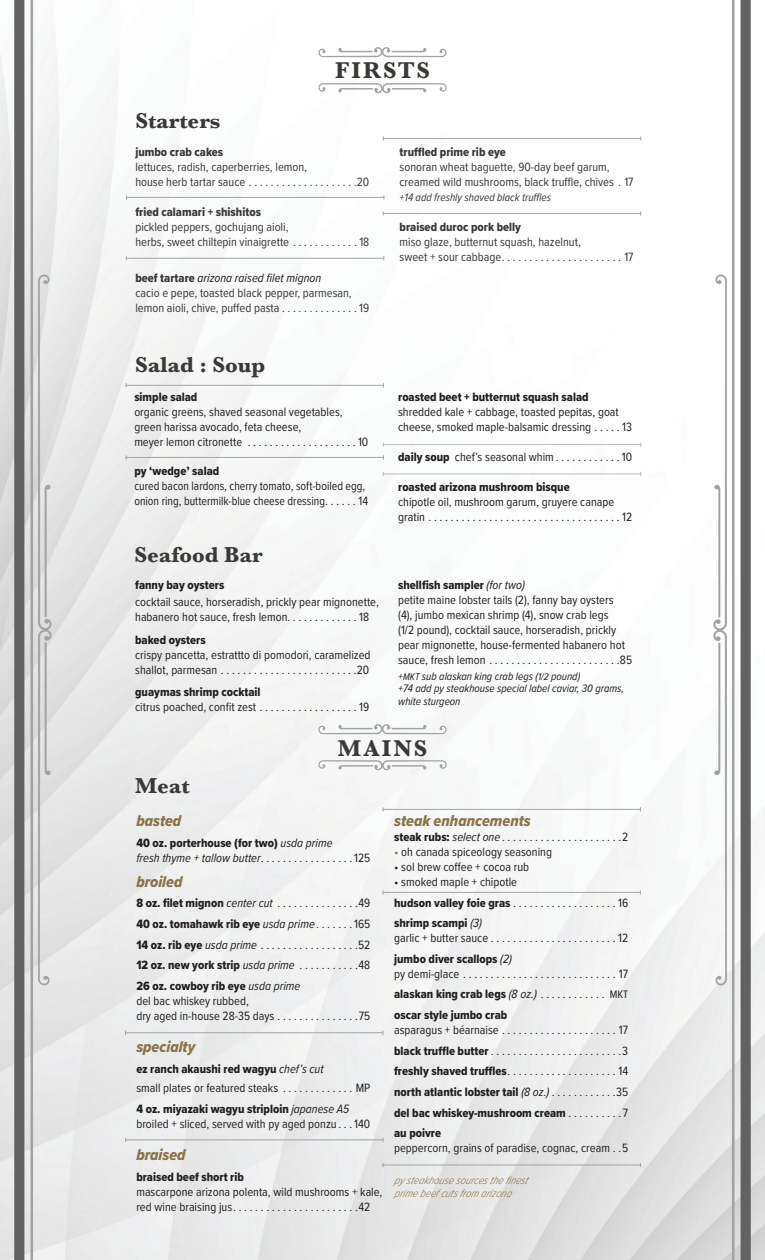
<style>
.page{position:relative;width:765px;height:1260px;background:#fff}
.page>*{position:absolute;margin:0;border:0;box-sizing:border-box;transform-origin:0 0}
.t1{font:700 23.75px "Baskerville";letter-spacing:.09em;color:#393935}
.t2{font:700 22.5px "Baskerville";color:#393935}
.t3{font:16.25px "Proxima Nova Cond Extrabld It";color:#8b734b}
.t4{font:12.5px/15px "Proxima Nova Cond";color:#231f20}
.t5{font:12.5px/20.6px "Proxima Nova Cond Extrabld";color:#231f20}
.t6{font:12.5px/15px "Proxima Nova Cond";color:#393935}
.t7{font:12.5px/15px "Proxima Nova Cond";color:#231f20;scale:.95 1}
.t8{font:12.5px "Proxima Nova Cond Extrabld";color:#393935}
.t9{font:italic 12.5px "Proxima Nova Cond";color:#231f20}
.t10{font:italic 11.25px/12.5px "Proxima Nova Cond";color:#231f20}
.t11{font:italic 300 11.25px/13.5px "Proxima Nova Cond";color:#8b734b}
.t12{font:italic 11.25px "Proxima Nova Cond";color:#393935}
.s1{font-family:"Proxima Nova Cond Extrabld"}
.s2{font-style:italic;color:#231f20}
.s3{font-family:"Proxima Nova Cond";font-style:italic}
.s4{font-size:10px}
.s5{font-style:normal}
.s6{font-style:italic}
.s7{font-family:"Proxima Nova Cond"}
.s8{color:#8b734b}
.s9{font-family:"Proxima Nova Cond";font-size:11.25px}
</style>
<div class="page">
<img style="left:0;top:0;width:765px;height:1260px">
<img style="left:0;top:0;width:1px;height:1249px">
<img style="left:764px;top:0;width:1px;height:1249px">
<hr style="left:383px;top:473px;width:258px;height:1px;background:#bcbcb9">
<hr style="left:383px;top:444px;width:258px;height:1px;background:#bcbcb9">
<hr style="left:126px;top:197px;width:258px;height:1px;background:#a2a3a3">
<hr style="left:126px;top:258px;width:258px;height:1px;background:#a2a3a3">
<hr style="left:383px;top:213px;width:258px;height:1px;background:#a2a3a3">
<svg style="left:318px;top:47px;width:129px;height:10px"></svg>
<svg style="left:318px;top:83px;width:129px;height:10px"></svg>
<hr style="left:383px;top:809px;width:257px;height:1px;background:#a2a3a3">
<hr style="left:383px;top:892px;width:257px;height:1px;background:#a2a3a3">
<hr style="left:383px;top:1165px;width:257px;height:1px;background:#a2a3a3">
<svg style="left:318px;top:724px;width:129px;height:10px"></svg>
<svg style="left:318px;top:760px;width:129px;height:10px"></svg>
<hr style="left:126px;top:457px;width:258px;height:1px;background:#a2a3a3">
<hr style="left:383px;top:138px;width:258px;height:1px;background:#a2a3a3">
<hr style="left:126px;top:385px;width:258px;height:1px;background:#a2a3a3">
<hr style="left:125px;top:1032px;width:258px;height:1px;background:#a2a3a3">
<hr style="left:126px;top:1139px;width:257px;height:1px;background:#a2a3a3">
<h2 class="t2" style="left:135px;top:105px;width:87px">Starters</h2>
<h1 class="t1" style="left:335px;top:54px;width:96px">FIRSTS</h1>
<p class="t8" style="left:135px;top:143px;width:89px">jumbo crab cakes</p>
<p class="t6" style="left:135px;top:159px;width:236px">lettuces, radish, caperberries, lemon,<br>house herb tartar sauce . . . . . . . . . . . . . . . . . . . 20</p>
<p class="t8" style="left:135px;top:203px;width:127px">fried calamari + shishitos</p>
<p class="t6" style="left:135px;top:219px;width:236px">pickled peppers, gochujang aioli,<br>herbs, sweet chiltepin vinaigrette . . . . . . . . . . . 18</p>
<p class="t6" style="left:135px;top:270px;width:236px"><span class="s1">beef tartare</span> <span class="s2">arizona raised filet mignon<br></span>cacio e pepe, toasted black pepper, parmesan, lemon aioli, chive, puffed pasta . . . . . . . . . . . . . 19</p>
<h2 class="t2" style="left:135px;top:349px;width:132px">Salad : Soup</h2>
<p class="t5" style="left:134px;top:387px;width:65px">simple salad</p>
<p class="t4" style="left:134px;top:404px;width:236px">organic greens, shaved seasonal vegetables, green harissa avocado, feta cheese,<br>meyer lemon citronette . . . . . . . . . . . . . . . . . . . 10</p>
<p class="t5" style="left:134px;top:460px;width:86px">py ‘wedge’ salad</p>
<p class="t7" style="left:134px;top:478px;width:248px">cured bacon lardons, cherry tomato, soft-boiled egg, onion ring, buttermilk-blue cheese dressing . . . . . . 14</p>
<h2 class="t2" style="left:134px;top:539px;width:130px">Seafood Bar</h2>
<p class="t5" style="left:135px;top:575px;width:91px">fanny bay oysters</p>
<p class="t4" style="left:135px;top:594px;width:245px">cocktail sauce, horseradish, prickly pear mignonette, habanero hot sauce, fresh lemon . . . . . . . . . . . . 18</p>
<p class="t5" style="left:135px;top:629px;width:72px">baked oysters</p>
<p class="t4" style="left:135px;top:646px;width:237px">crispy pancetta, estrattto di pomodori, caramelized shallot, parmesan . . . . . . . . . . . . . . . . . . . . . . . . 20</p>
<p class="t5" style="left:135px;top:681px;width:127px">guaymas shrimp cocktail</p>
<p class="t4" style="left:135px;top:699px;width:235px">citrus poached, confit zest . . . . . . . . . . . . . . . . . 19</p>
<p class="t8" style="left:400px;top:143px;width:108px">truffled prime rib eye</p>
<p class="t6" style="left:400px;top:159px;width:235px">sonoran wheat baguette, 90-day beef garum, creamed wild mushrooms, black truffle, chives . 17</p>
<p class="t12" style="left:400px;top:189px;width:153px">+14 add freshly shaved black truffles</p>
<p class="t8" style="left:400px;top:218px;width:123px">braised duroc pork belly</p>
<p class="t6" style="left:400px;top:234px;width:235px">miso glaze, butternut squash, hazelnut,<br>sweet + sour cabbage . . . . . . . . . . . . . . . . . . . . . . 17</p>
<p class="t5" style="left:398px;top:387px;width:192px">roasted beet + butternut squash salad</p>
<p class="t4" style="left:398px;top:404px;width:235px">shredded kale + cabbage, toasted pepitas, goat cheese, smoked maple-balsamic dressing . . . . . 13</p>
<p class="t4" style="left:398px;top:449px;width:235px"><span class="s1">daily soup</span> chef’s seasonal whim . . . . . . . . . . . 10</p>
<p class="t5" style="left:398px;top:477px;width:173px">roasted arizona mushroom bisque</p>
<p class="t4" style="left:398px;top:494px;width:236px">chipotle oil, mushroom garum, gruyere canape gratin . . . . . . . . . . . . . . . . . . . . . . . . . . . . . . . . . . 12</p>
<p class="t5" style="left:398px;top:575px;width:128px">shellfish sampler <span class="s3">(for two)</span></p>
<p class="t4" style="left:398px;top:592px;width:235px">petite maine lobster tails (2), fanny bay oysters<br>(4), jumbo mexican shrimp (4), snow crab legs<br>(1/2 pound), cocktail sauce, horseradish, prickly pear mignonette, house-fermented habanero hot sauce, fresh lemon . . . . . . . . . . . . . . . . . . . . . . . 85</p>
<p class="t10" style="left:398px;top:669px;width:228px">+<span class="s4">MKT</span> sub alaskan king crab legs (<span class="s4">1/2</span> pound)<br>+74 add py steakhouse special label caviar, 30 grams, white sturgeon</p>
<h2 class="t2" style="left:135px;top:770px;width:56px">Meat</h2>
<h1 class="t1" style="left:338px;top:731px;width:91px">MAINS</h1>
<h3 class="t3" style="left:136px;top:809px;width:47px">basted</h3>
<p class="t5" style="left:136px;top:832px;width:198px">40 oz. porterhouse (for two) <span class="s3">usda prime</span></p>
<p class="t9" style="left:136px;top:848px;width:236px">fresh thyme + tallow butter <span class="s5">. . . . . . . . . . . . . . . . 125</span></p>
<h3 class="t3" style="left:136px;top:869px;width:48px">broiled</h3>
<p class="t4" style="left:136px;top:895px;width:235px"><span class="s1">8 oz. filet mignon</span> <span class="s6">center cut</span> . . . . . . . . . . . . . . 49</p>
<p class="t5" style="left:136px;top:913px;width:235px">40 oz. tomahawk rib eye <span class="s3">usda prime</span> <span class="s7">. . . . . . 165</span></p>
<p class="t4" style="left:136px;top:936px;width:235px"><span class="s1">14 oz. rib eye</span> <span class="s6">usda prime</span> . . . . . . . . . . . . . . . . . 52</p>
<p class="t5" style="left:136px;top:955px;width:235px">12 oz. new york strip <span class="s3">usda prime</span> <span class="s7">. . . . . . . . . . 48<br></span>26 oz. cowboy rib eye <span class="s3">usda prime</span></p>
<p class="t4" style="left:136px;top:993px;width:235px">del bac whiskey rubbed,<br>dry aged in-house 28-35 days . . . . . . . . . . . . . . 75</p>
<h3 class="t3" style="left:136px;top:1035px;width:61px">specialty</h3>
<p class="t5" style="left:136px;top:1058px;width:189px">ez ranch akaushi red wagyu <span class="s3">chef’s cut</span></p>
<p class="t4" style="left:136px;top:1080px;width:235px">small plates or featured steaks . . . . . . . . . . . . . MP</p>
<p class="t5" style="left:136px;top:1098px;width:215px">4 oz. miyazaki wagyu striploin <span class="s3">japanese A5</span></p>
<p class="t4" style="left:136px;top:1116px;width:235px">broiled + sliced, served with py aged ponzu . . 140</p>
<h3 class="t3" style="left:136px;top:1143px;width:51px">braised</h3>
<p class="t5" style="left:136px;top:1166px;width:109px">braised beef short rib</p>
<p class="t4" style="left:136px;top:1184px;width:248px">mascarpone arizona polenta, wild mushrooms + kale, red wine braising jus . . . . . . . . . . . . . . . . . . . . . . 42</p>
<h3 class="t3" style="left:394px;top:809px;width:138px">steak enhancements</h3>
<p class="t4" style="left:394px;top:829px;width:236px"><span class="s1">steak rubs:</span> <span class="s6">select one</span> . . . . . . . . . . . . . . . . . . . . . 2</p>
<p class="t4" style="left:394px;top:844px;width:159px"><span class="s8">•</span> oh canada spiceology seasoning</p>
<p class="t4" style="left:394px;top:859px;width:137px">• sol brew coffee + cocoa rub</p>
<p class="t4" style="left:394px;top:871px;width:236px;line-height:20.6px">• smoked maple + chipotle<br><span class="s1">hudson valley foie gras</span>...................16</p>
<p class="t5" style="left:394px;top:913px;width:89px">shrimp scampi <span class="s3">(3)</span></p>
<p class="t4" style="left:394px;top:930px;width:236px">garlic + butter sauce . . . . . . . . . . . . . . . . . . . . . . 12</p>
<p class="t5" style="left:394px;top:948px;width:119px">jumbo diver scallops <span class="s3">(2)</span></p>
<p class="t4" style="left:394px;top:966px;width:236px">py demi-glace . . . . . . . . . . . . . . . . . . . . . . . . . . . . 17</p>
<p class="t5" style="left:394px;top:984px;width:236px">alaskan king crab legs <span class="s3">(8 oz.)</span> <span class="s7">. . . . . . . . . . . .</span> <span class="s9">MKT </span>oscar style jumbo crab</p>
<p class="t4" style="left:394px;top:1019px;width:236px;line-height:20.6px;text-align:justify">asparagus + béarnaise . . . . . . . . . . . . . . . . . . . . . 17 <span class="s1">black truffle butter</span> . . . . . . . . . . . . . . . . . . . . . . . 3 <span class="s1">freshly shaved truffles</span> . . . . . . . . . . . . . . . . . . . . 14</p>
<p class="t5" style="left:394px;top:1081px;width:236px;text-align:justify">north atlantic lobster tail <span class="s3">(8 oz.)</span> <span class="s7">. . . . . . . . . . . 35 </span>del bac whiskey-mushroom cream <span class="s7">. . . . . . . . . . 7 </span>au poivre</p>
<p class="t4" style="left:394px;top:1140px;width:236px">peppercorn, grains of paradise, cognac, cream . 5</p>
<p class="t11" style="left:394px;top:1173px;width:139px">py steakhousesourcesthefinest primebeef cutsfromarizona</p>
</div>
